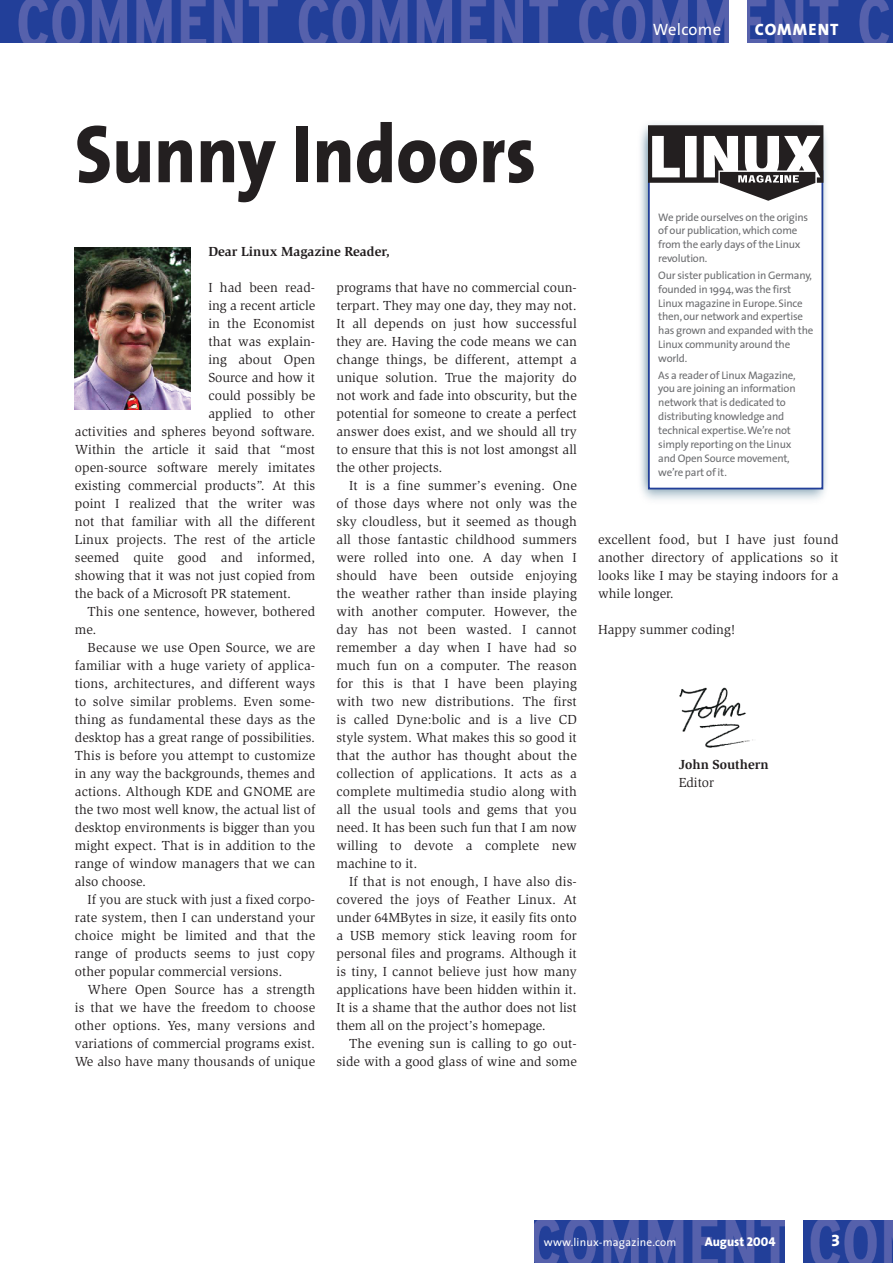
<style>
.page{position:relative;width:893px;height:1263px;background:#fff}
.page>*{position:absolute;margin:0;border:0;box-sizing:border-box;transform-origin:0 0}
.t1{font:800 82.5px "The Sans";color:#231f20;scale:.9 1}
.t2{font:16.5px "The Sans";letter-spacing:.02em;color:#fff}
.t3{font:16.5px "The Sans Extra Bold Caps";letter-spacing:.065em;color:#fff}
.t4{font:16.5px "The Sans Extra Bold Expert";color:#fff}
.t5{font:13.5px/18px "Slimbach";letter-spacing:.005em;color:#231f20;text-align:justify}
.t6{font:700 13.5px "Slimbach";color:#231f20}
.t7{font:800 12.75px "The Sans";color:#fff}
.t8{font:11.25px "The Sans";letter-spacing:.02em;color:#fff}
.t9{font:10.95px/14px "The Sans";letter-spacing:-.02em;color:#6c6d70}
.s1{font-family:"The Sans Extra Bold Caps";font-weight:400}
</style>
<div class="page">
<img style="left:534px;top:1220px;width:358px;height:43px">
<div style="left:785px;top:1220px;width:17px;height:43px;background:#fff"></div>
<img style="left:640px;top:123px;width:187px;height:377px">
<div style="left:649px;top:171px;width:173px;height:318px;background:#fff"></div>
<div style="left:648px;top:170px;width:175px;height:319px;border:2px solid #223f99"></div>
<svg style="left:648px;top:125px;width:175px;height:76px"></svg>
<img style="left:0;top:0;width:892px;height:43px">
<div style="left:729px;top:0;width:17px;height:43px;background:#fff"></div>
<img style="left:75px;top:247px;width:115px;height:162px">
<img style="left:679px;top:687px;width:74px;height:61px">
<p class="t2" style="left:652px;top:23px;width:70px">Welcome</p>
<p class="t3" style="left:754px;top:20px;width:85px">COMMENT</p>
<h1 class="t1" style="left:75px;top:120px;width:514px">Sunny Indoors</h1>
<p class="t6" style="left:208px;top:247px;width:183px">Dear Linux Magazine Reader,</p>
<p class="t5" style="left:208px;top:280px;width:108px">I had been read-</p>
<p class="t5" style="left:208px;top:298px;width:108px">ing a recent article</p>
<p class="t5" style="left:208px;top:316px;width:108px">in the Economist</p>
<p class="t5" style="left:208px;top:334px;width:108px">that was explain-</p>
<p class="t5" style="left:208px;top:352px;width:108px">ing about Open</p>
<p class="t5" style="left:208px;top:370px;width:108px">Source and how it</p>
<p class="t5" style="left:208px;top:388px;width:108px">could possibly be</p>
<p class="t5" style="left:208px;top:406px;width:108px">applied to other</p>
<p class="t5" style="left:75px;top:424px;width:242px">activities and spheres beyond software.</p>
<p class="t5" style="left:75px;top:442px;width:242px">Within the article it said that “most</p>
<p class="t5" style="left:75px;top:460px;width:242px">open-source software merely imitates</p>
<p class="t5" style="left:75px;top:478px;width:242px">existing commercial products”. At this</p>
<p class="t5" style="left:75px;top:496px;width:242px">point I realized that the writer was</p>
<p class="t5" style="left:75px;top:514px;width:242px">not that familiar with all the different</p>
<p class="t5" style="left:75px;top:532px;width:242px">Linux projects. The rest of the article</p>
<p class="t5" style="left:75px;top:550px;width:242px">seemed quite good and informed,</p>
<p class="t5" style="left:75px;top:568px;width:242px">showing that it was not just copied from</p>
<p class="t5" style="left:75px;top:586px;width:218px">the back of a Microsoft PR statement.</p>
<p class="t5" style="left:88px;top:604px;width:229px">This one sentence, however, bothered</p>
<p class="t5" style="left:75px;top:622px;width:23px">me.</p>
<p class="t5" style="left:88px;top:640px;width:229px">Because we use Open Source, we are</p>
<p class="t5" style="left:75px;top:658px;width:242px">familiar with a huge variety of applica-</p>
<p class="t5" style="left:75px;top:676px;width:242px">tions, architectures, and different ways</p>
<p class="t5" style="left:75px;top:694px;width:242px">to solve similar problems. Even some-</p>
<p class="t5" style="left:75px;top:712px;width:242px">thing as fundamental these days as the</p>
<p class="t5" style="left:75px;top:730px;width:242px">desktop has a great range of possibilities.</p>
<p class="t5" style="left:75px;top:748px;width:242px">This is before you attempt to customize</p>
<p class="t5" style="left:75px;top:766px;width:242px">in any way the backgrounds, themes and</p>
<p class="t5" style="left:75px;top:784px;width:242px">actions. Although KDE and GNOME are</p>
<p class="t5" style="left:75px;top:802px;width:242px">the two most well know, the actual list of</p>
<p class="t5" style="left:75px;top:820px;width:242px">desktop environments is bigger than you</p>
<p class="t5" style="left:75px;top:838px;width:242px">might expect. That is in addition to the</p>
<p class="t5" style="left:75px;top:856px;width:242px">range of window managers that we can</p>
<p class="t5" style="left:75px;top:874px;width:73px">also choose.</p>
<p class="t5" style="left:88px;top:892px;width:229px">If you are stuck with just a fixed corpo-</p>
<p class="t5" style="left:75px;top:910px;width:242px">rate system, then I can understand your</p>
<p class="t5" style="left:75px;top:928px;width:242px">choice might be limited and that the</p>
<p class="t5" style="left:75px;top:946px;width:242px">range of products seems to just copy</p>
<p class="t5" style="left:75px;top:964px;width:209px">other popular commercial versions.</p>
<p class="t5" style="left:88px;top:982px;width:229px">Where Open Source has a strength</p>
<p class="t5" style="left:75px;top:1000px;width:242px">is that we have the freedom to choose</p>
<p class="t5" style="left:75px;top:1018px;width:242px">other options. Yes, many versions and</p>
<p class="t5" style="left:75px;top:1036px;width:242px">variations of commercial programs exist.</p>
<p class="t5" style="left:75px;top:1054px;width:242px">We also have many thousands of unique</p>
<p class="t5" style="left:336px;top:280px;width:242px">programs that have no commercial coun&shy;terpart. They may one day, they may not.<br>It all depends on just how successful they are. Having the code means we can change things, be different, attempt a unique solution. True the majority do not work and fade into obscurity, but the potential for someone to create a perfect answer does exist, and we should all try to ensure that this is not lost amongst all the other projects.</p>
<p class="t5" style="left:336px;top:478px;width:242px;text-indent:13px">It is a fine summer’s evening. One of those days where not only was the sky cloudless, but it seemed as though all those fantastic childhood summers were rolled into one. A day when I should have been outside enjoying the weather rather than inside playing with another computer. However, the day has not been wasted. I cannot remember a day when I have had so much fun on a computer. The reason for this is that I have been playing with two new distributions. The first is called Dyne:bolic and is a live CD style system. What makes this so good it that the author has thought about the collection of applications. It acts as a complete multimedia studio along with all the usual tools and gems that you need. It has been such fun that I am now willing to devote a complete new machine to it.</p>
<p class="t5" style="left:336px;top:874px;width:242px;text-indent:13px">If that is not enough, I have also dis&shy;covered the joys of Feather Linux. At under 64MBytes in size, it easily fits onto a USB memory stick leaving room for personal files and programs. Although it is tiny, I cannot believe just how many applications have been hidden within it.<br>It is a shame that the author does not list them all on the project’s homepage.</p>
<p class="t5" style="left:336px;top:1036px;width:242px;text-align:right">The evening sun is calling to go out&shy;side with a good glass of wine and some</p>
<p class="t9" style="left:658px;top:211px;width:151px">We pride ourselves on the origins of our publication, which come from the early days of the Linux revolution.</p>
<p class="t9" style="left:658px;top:269px;width:157px">Our sister publication in Germany, founded in 1994, was the first<br>Linux magazine in Europe. Since then, our network and expertise has grown and expanded with the<br>Linux community around the world.</p>
<p class="t9" style="left:658px;top:369px;width:139px">As a reader of Linux Magazine, you are joining an information network that is dedicated to distributing knowledge and technical expertise.We’re not simply reporting on the Linux and Open Source movement, we’re part of it.</p>
<p class="t5" style="left:598px;top:532px;width:242px">excellent food, but I have just found another directory of applications so it looks like I may be staying indoors for a while longer.</p>
<p class="t5" style="left:598px;top:622px;width:139px">Happy summer coding!</p>
<p class="t6" style="left:678px;top:760px;width:92px">John Southern</p>
<p class="t5" style="left:678px;top:775px;width:37px">Editor</p>
<p class="t8" style="left:543px;top:1238px;width:134px">www.linux-magazine.com</p>
<p class="t7" style="left:704px;top:1237px;width:72px">August <span class="s1">2004</span></p>
<p class="t4" style="left:831px;top:1231px;width:11px">3</p>
</div>
